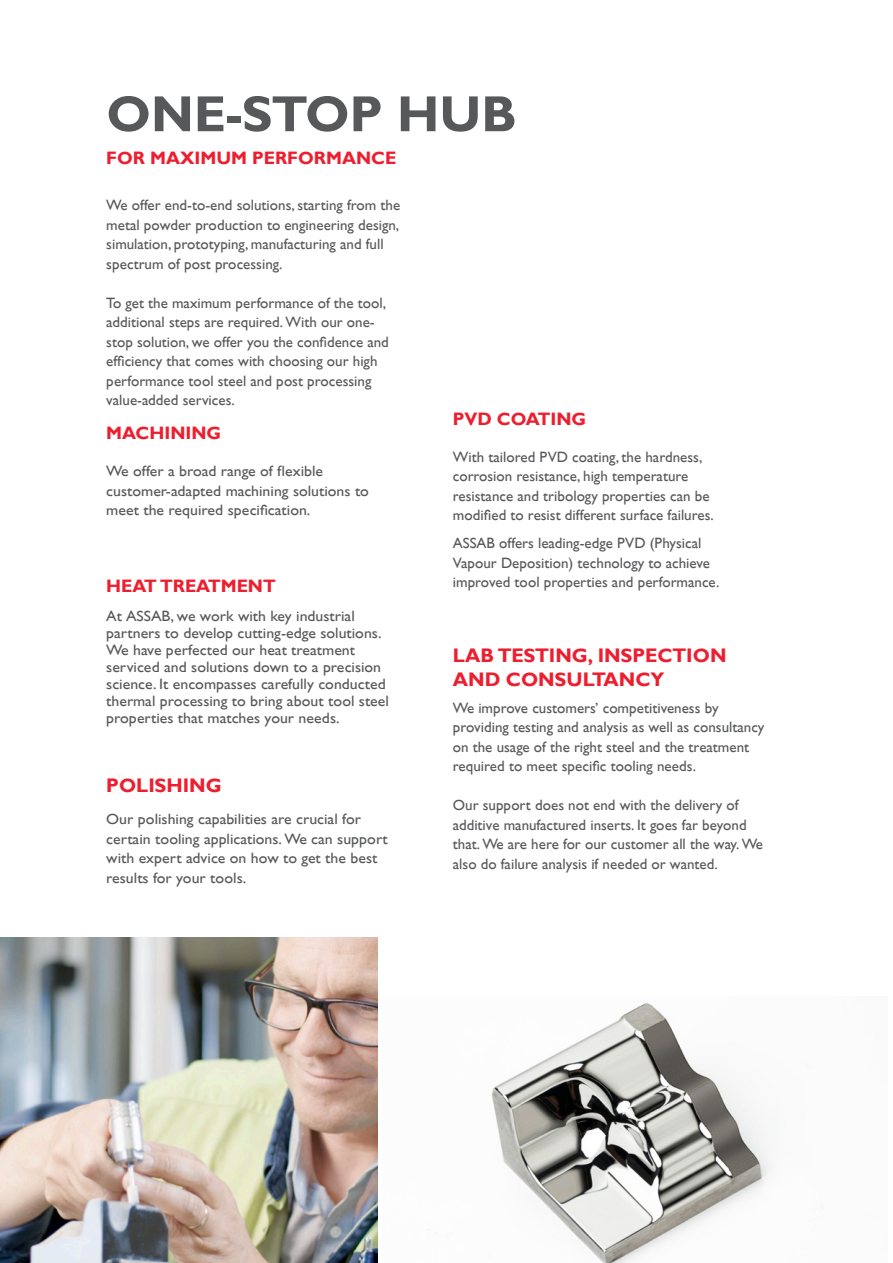
<style>
.page{position:relative;width:893px;height:1263px;background:#fff}
.page>*{position:absolute;margin:0;border:0;box-sizing:border-box;transform-origin:0 0}
.t1{font:700 51px "Assab Gill";color:#57585a}
.t2{font:700 19.65px "Assab Gill";color:#ed1e2f}
.t3{font:700 18px "Assab Gill";color:#ed1e2f}
.t4{font:15px/19.5px "Assab Gill";color:#57585a}
.t5{font:15px/17px "Assab Gill";color:#57585a;scale:1.05 1}
</style>
<div class="page">
<img style="left:428px;top:1003px;width:345px;height:260px">
<img style="left:0;top:937px;width:377px;height:326px">
<p class="t1" style="left:106px;top:85px;width:412px">ONE-STOP HUB</p>
<p class="t3" style="left:106px;top:148px;width:291px">FOR MAXIMUM PERFORMANCE</p>
<p class="t4" style="left:106px;top:196px;width:295px">We offer end-to-end solutions, starting from the metal powder production to engineering design, simulation, prototyping, manufacturing and full spectrum of post processing.</p>
<p class="t4" style="left:106px;top:293px;width:284px">To get the maximum performance of the tool, additional steps are required. With our one&shy;stop solution, we offer you the confidence and efficiency that comes with choosing our high performance tool steel and post processing value-added services.</p>
<p class="t3" style="left:106px;top:423px;width:116px">MACHINING</p>
<p class="t5" style="left:106px;top:462px;width:252px;line-height:19.5px">We offer a broad range of flexible customer-adapted machining solutions to meet the required specification.</p>
<p class="t3" style="left:106px;top:575px;width:171px">HEAT TREATMENT</p>
<p class="t5" style="left:106px;top:608px;width:271px">At ASSAB, we work with key industrial partners to develop cutting-edge solutions.<br>We have perfected our heat treatment serviced and solutions down to a precision science. It encompasses carefully conducted thermal processing to bring about tool steel properties that matches your needs.</p>
<p class="t2" style="left:106px;top:774px;width:117px">POLISHING</p>
<p class="t5" style="left:106px;top:809px;width:270px;line-height:19.5px">Our polishing capabilities are crucial for certain tooling applications. We can support with expert advice on how to get the best results for your tools.</p>
<p class="t3" style="left:453px;top:408px;width:135px">PVD COATING</p>
<p class="t4" style="left:453px;top:447px;width:262px">With tailored PVD coating, the hardness, corrosion resistance, high temperature resistance and tribology properties can be modified to resist different surface failures.</p>
<p class="t4" style="left:453px;top:533px;width:268px">ASSAB offers leading-edge PVD (Physical<br>Vapour Deposition) technology to achieve improved tool properties and performance.</p>
<p class="t2" style="left:453px;top:644px;width:275px">LAB TESTING, INSPECTION</p>
<p class="t2" style="left:453px;top:668px;width:213px">AND CONSULTANCY</p>
<p class="t4" style="left:453px;top:698px;width:313px">We improve customers’ competitiveness by providing testing and analysis as well as consultancy on the usage of the right steel and the treatment required to meet specific tooling needs.</p>
<p class="t4" style="left:453px;top:796px;width:312px">Our support does not end with the delivery of additive manufactured inserts. It goes far beyond that. We are here for our customer all the way. We also do failure analysis if needed or wanted.</p>
</div>
